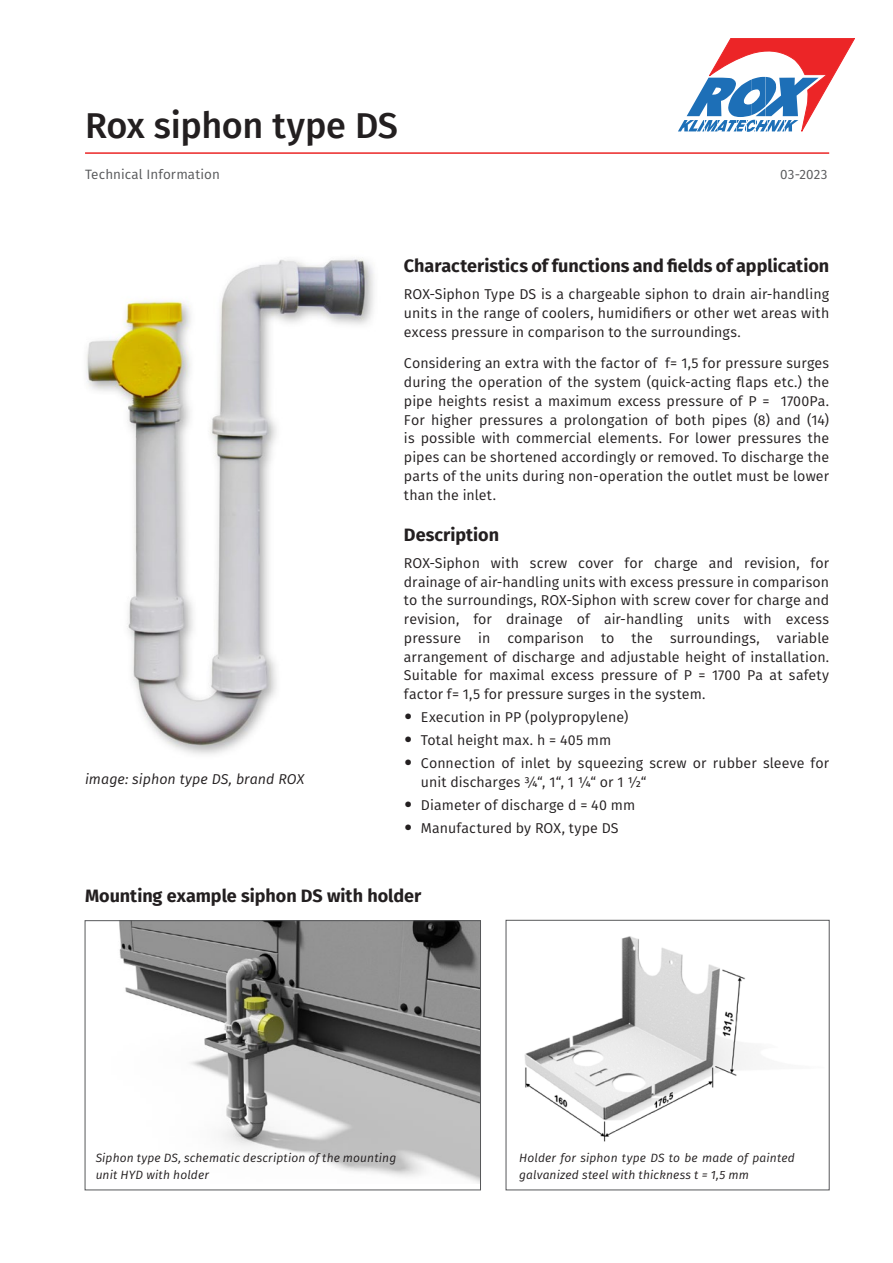
<style>
.page{position:relative;width:893px;height:1263px;background:#fff}
.page>*{position:absolute;margin:0;border:0;box-sizing:border-box;transform-origin:0 0}
.t1{font:500 36px "Fira Sans";letter-spacing:-.01em;color:#231f20}
.t2{font:700 18px "Fira Sans";color:#231f20}
.t3{font:14.25px/18.8px "Fira Sans";letter-spacing:.01em;color:#231f20;text-align:justify}
.t4{font:italic 14.25px "Fira Sans";letter-spacing:.005em;color:#231f20}
.t5{font:13.5px "Fira Sans";letter-spacing:.01em;color:#57585a}
.t6{font:italic 12px/16.5px "Fira Sans";letter-spacing:.01em;color:#231f20}
.s1{font-family:"Futura";font-size:15px}
</style>
<div class="page">
<svg style="left:678px;top:38px;width:177px;height:94px"></svg>
<img style="left:86px;top:258px;width:289px;height:497px">
<hr style="left:85px;top:152px;width:744px;height:2px;background:#eb2627">
<img style="left:119px;top:922px;width:360px;height:261px">
<div style="left:85px;top:920px;width:396px;height:270px;border:1px solid #57585a"></div>
<img style="left:524px;top:936px;width:227px;height:206px">
<div style="left:506px;top:920px;width:324px;height:270px;border:1px solid #57585a"></div>
<h1 class="t1" style="left:85px;top:96px;width:315px">Rox siphon type DS</h1>
<p class="t5" style="left:85px;top:164px;width:137px">Technical Information</p>
<p class="t5" style="left:780px;top:164px;width:49px">03-2023</p>
<p class="t4" style="left:85px;top:769px;width:221px">image: siphon type DS, brand ROX</p>
<p class="t2" style="left:404px;top:251px;width:427px">Characteristics of functions and fields of application</p>
<p class="t3" style="left:404px;top:285px;width:427px">ROX-Siphon Type DS is a chargeable siphon to drain air-handling units in the range of coolers, humidifiers or other wet areas with excess pressure in comparison to the surroundings.</p>
<p class="t3" style="left:404px;top:354px;width:427px">Considering an extra with the factor of f= 1,5 for pressure surges during the operation of the system (quick-acting flaps etc.) the pipe heights resist a maximum excess pressure of P = 1700Pa.<br>For higher pressures a prolongation of both pipes (8) and (14) is possible with commercial elements. For lower pressures the pipes can be shortened accordingly or removed. To discharge the parts of the units during non-operation the outlet must be lower than the inlet.</p>
<p class="t2" style="left:404px;top:519px;width:97px">Description</p>
<p class="t3" style="left:404px;top:553px;width:427px">ROX-Siphon with screw cover for charge and revision, for drainage of air-handling units with excess pressure in comparison to the surroundings, ROX-Siphon with screw cover for charge and revision, for drainage of air-handling units with excess pressure in comparison to the surroundings, variable arrangement of discharge and adjustable height of installation.<br>Suitable for maximal excess pressure of P = 1700 Pa at safety factor f= 1,5 for pressure surges in the system.</p>
<p class="t3" style="left:404px;top:707px;width:226px"><span class="s1">•</span> Execution in PP (polypropylene)</p>
<p class="t3" style="left:404px;top:730px;width:209px"><span class="s1">•</span> Total height max. h = 405 mm</p>
<p class="t3" style="left:421px;top:753px;width:410px;text-indent:-17px"><span class="s1">•</span> Connection of inlet by squeezing screw or rubber sleeve for unit discharges 3/4“, 1“, 1 1/4“ or 1 1/2“</p>
<p class="t3" style="left:404px;top:795px;width:233px"><span class="s1">•</span> Diameter of discharge d = 40 mm</p>
<p class="t3" style="left:404px;top:818px;width:216px"><span class="s1">•</span> Manufactured by ROX, type DS</p>
<p class="t2" style="left:85px;top:881px;width:338px">Mounting example siphon DS with holder</p>
<p class="t6" style="left:96px;top:1149px;width:302px">Siphon type DS, schematic description of the mounting unit HYD with holder</p>
<p class="t6" style="left:519px;top:1149px;width:277px">Holder for siphon type DS to be made of painted galvanized steel with thickness t = 1,5 mm</p>
</div>
